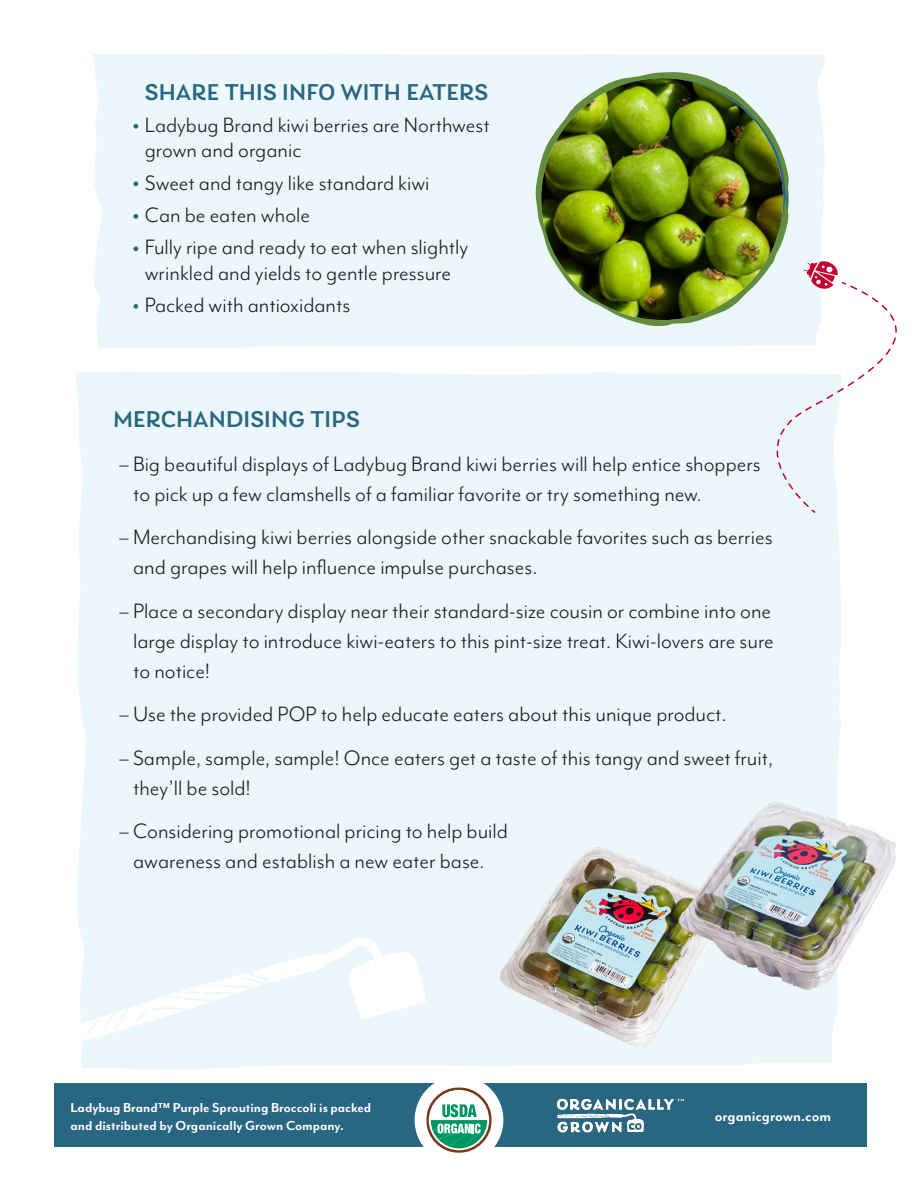
<style>
.page{position:relative;width:918px;height:1188px;background:#fff}
.page>*{position:absolute;margin:0;border:0;box-sizing:border-box;transform-origin:0 0}
.t1{font:24px/30px "Mr Eaves Mod OT";color:#231f20}
.t2{font:500 24px "Laca";letter-spacing:.01em;color:#296682}
.t3{font:700 16.5px "Mr Eaves Mod OT";color:#fff}
.t4{font:700 15px/18px "Mr Eaves Mod OT";color:#fff}
</style>
<div class="page">
<div style="left:93px;top:54px;width:732px;height:294px;background:#ebf7fa"></div>
<svg style="left:536px;top:72px;width:253px;height:254px;fill:#ebf7fa"></svg>
<img style="left:541px;top:78px;width:242px;height:242px;border-radius:121px">
<div style="left:76px;top:372px;width:765px;height:697px;background:#ebf7fa"></div>
<svg style="left:133px;top:124px;width:5px;height:5px"></svg>
<svg style="left:133px;top:181px;width:5px;height:5px"></svg>
<svg style="left:133px;top:214px;width:5px;height:5px"></svg>
<svg style="left:133px;top:247px;width:5px;height:4px"></svg>
<svg style="left:133px;top:304px;width:5px;height:5px"></svg>
<svg style="left:76px;top:938px;width:350px;height:108px"></svg>
<div style="left:54px;top:1083px;width:813px;height:64px;background:#296682"></div>
<div style="left:415px;top:1076px;width:88px;height:88px;background:#fff;border-radius:50%"></div>
<svg style="left:426px;top:1087px;width:66px;height:66px"></svg>
<img style="left:557px;top:1098px;width:127px;height:35px">
<svg style="left:751px;top:261px;width:146px;height:253px"></svg>
<img style="left:492px;top:828px;width:237px;height:237px">
<img style="left:678px;top:801px;width:219px;height:190px">
<p class="t2" style="left:145px;top:78px;width:345px">SHARE THIS INFO WITH EATERS</p>
<p class="t1" style="left:145px;top:112px;width:346px;line-height:25.5px">Ladybug Brand kiwi berries are Northwest grown and organic</p>
<p class="t1" style="left:145px;top:167px;width:286px">Sweet and tangy like standard kiwi</p>
<p class="t1" style="left:145px;top:200px;width:167px">Can be eaten whole</p>
<p class="t1" style="left:145px;top:234px;width:325px;line-height:25.5px">Fully ripe and ready to eat when slightly wrinkled and yields to gentle pressure</p>
<p class="t1" style="left:145px;top:290px;width:207px">Packed with antioxidants</p>
<p class="t2" style="left:113px;top:405px;width:248px">MERCHANDISING TIPS</p>
<p class="t1" style="left:133px;top:448px;width:629px;text-indent:-14px">– Big beautiful displays of Ladybug Brand kiwi berries will help entice shoppers to pick up a few clamshells of a familiar favorite or try something new.</p>
<p class="t1" style="left:133px;top:522px;width:641px;text-indent:-14px">– Merchandising kiwi berries alongside other snackable favorites such as berries and grapes will help influence impulse purchases.</p>
<p class="t1" style="left:133px;top:595px;width:642px;text-align:justify;text-indent:-14px">– Place a secondary display near their standard-size cousin or combine into one large display to introduce kiwi-eaters to this pint-size treat. Kiwi-lovers are sure to notice!</p>
<p class="t1" style="left:120px;top:699px;width:608px">– Use the provided POP to help educate eaters about this unique product.</p>
<p class="t1" style="left:133px;top:742px;width:641px;text-indent:-14px">– Sample, sample, sample! Once eaters get a taste of this tangy and sweet fruit, they’ll be sold!</p>
<p class="t1" style="left:120px;top:816px;width:390px;text-align:center">– Considering promotional pricing to help build awareness and establish a new eater base.</p>
<p class="t4" style="left:71px;top:1098px;width:302px">Ladybug Brand™ Purple Sprouting Broccoli is packed and distributed by Organically Grown Company.</p>
<p class="t3" style="left:715px;top:1107px;width:118px">organicgrown.com</p>
</div>
